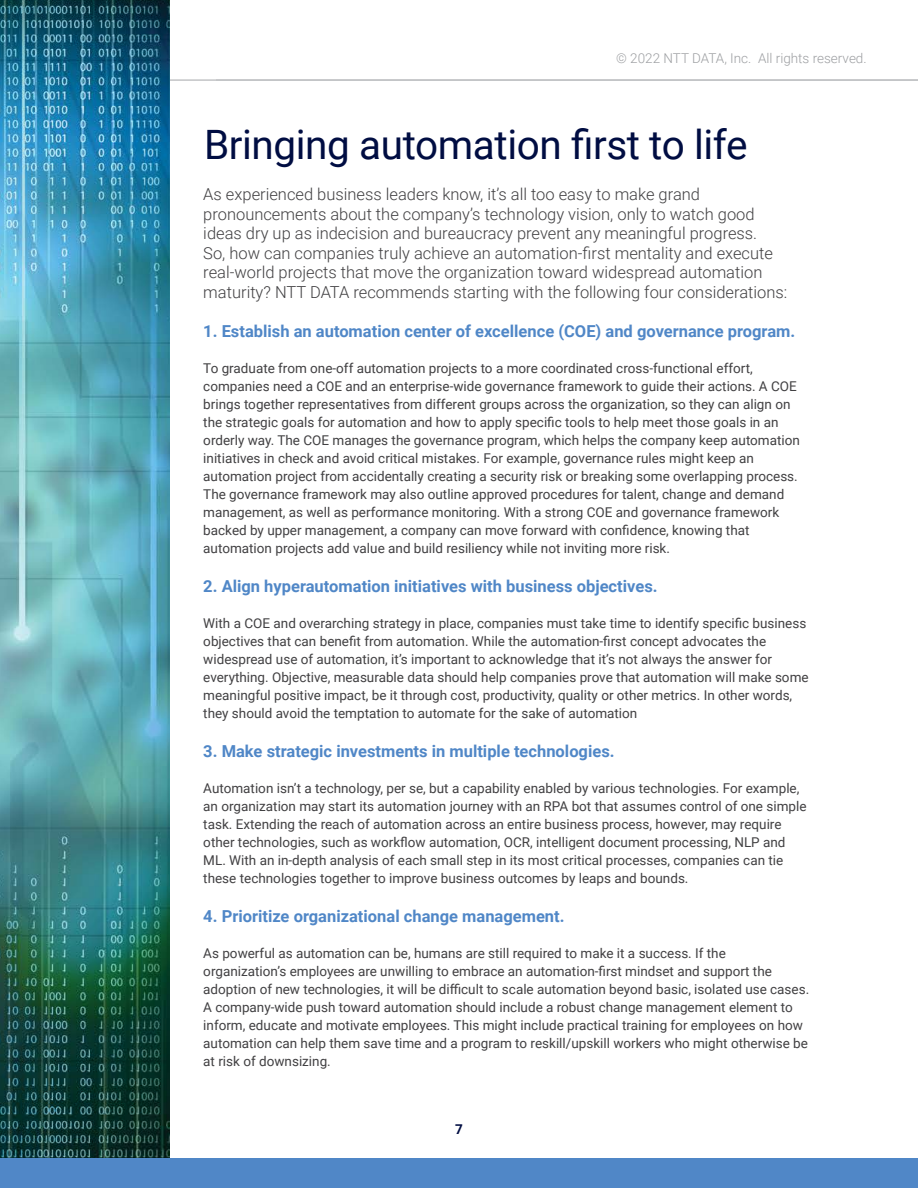
<style>
.page{position:relative;width:918px;height:1188px;background:#fff}
.page>*{position:absolute;margin:0;border:0;box-sizing:border-box;transform-origin:0 0}
.Body_Heading_1{font:40.5px "Roboto";letter-spacing:-.01em;color:#000d42}
.Body_Copy{font:300 16.5px/19.5px "Roboto";color:#414042}
.Body_Heading_3{font:700 16.5px "Roboto";color:#5087c7}
.Body_Copy-2{font:13.5px/18px "Roboto";color:#414042}
.t1{font:300 13.5px "Roboto";color:#9d9fa2}
.t2{font:700 13.5px "Roboto";color:#000d42}
</style>
<div class="page">
<hr style="left:2px;top:79px;width:916px;height:2px;background:#c2c4c6">
<div style="left:0;top:1158px;width:918px;height:30px;background:#5087c7"></div>
<img style="left:0;top:0;width:170px;height:1158px">
<p class="t1" style="left:616px;top:49px;width:252px">© 2022 NTT DATA, Inc. All rights reserved.</p>
<p class="Body_Heading_1" style="left:204px;top:116px;width:545px">Bringing automation first to life</p>
<p class="Body_Copy" style="left:203px;top:184px;width:586px">As experienced business leaders know, it’s all too easy to make grand pronouncements about the company’s technology vision, only to watch good ideas dry up as indecision and bureaucracy prevent any meaningful progress.<br>So, how can companies truly achieve an automation-first mentality and execute real-world projects that move the organization toward widespread automation maturity? NTT DATA recommends starting with the following four considerations:</p>
<p class="Body_Heading_3" style="left:203px;top:320px;width:593px">1. Establish an automation center of excellence (COE) and governance program.</p>
<p class="Body_Copy-2" style="left:203px;top:359px;width:598px">To graduate from one-off automation projects to a more coordinated cross-functional effort, companies need a COE and an enterprise-wide governance framework to guide their actions. A COE brings together representatives from different groups across the organization, so they can align on the strategic goals for automation and how to apply specific tools to help meet those goals in an orderly way. The COE manages the governance program, which helps the company keep automation initiatives in check and avoid critical mistakes. For example, governance rules might keep an automation project from accidentally creating a security risk or breaking some overlapping process.<br>The governance framework may also outline approved procedures for talent, change and demand management, as well as performance monitoring. With a strong COE and governance framework backed by upper management, a company can move forward with confidence, knowing that automation projects add value and build resiliency while not inviting more risk.</p>
<p class="Body_Heading_3" style="left:203px;top:575px;width:456px">2. Align hyperautomation initiatives with business objectives.</p>
<p class="Body_Copy-2" style="left:203px;top:614px;width:607px">With a COE and overarching strategy in place, companies must take time to identify specific business objectives that can benefit from automation. While the automation-first concept advocates the widespread use of automation, it’s important to acknowledge that it’s not always the answer for everything. Objective, measurable data should help companies prove that automation will make some meaningful positive impact, be it through cost, productivity, quality or other metrics. In other words, they should avoid the temptation to automate for the sake of automation</p>
<p class="Body_Heading_3" style="left:203px;top:740px;width:413px">3. Make strategic investments in multiple technologies.</p>
<p class="Body_Copy-2" style="left:203px;top:779px;width:605px">Automation isn’t a technology, per se, but a capability enabled by various technologies. For example, an organization may start its automation journey with an RPA bot that assumes control of one simple task. Extending the reach of automation across an entire business process, however, may require other technologies, such as workflow automation, OCR, intelligent document processing, NLP and ML. With an in-depth analysis of each small step in its most critical processes, companies can tie these technologies together to improve business outcomes by leaps and bounds.</p>
<p class="Body_Heading_3" style="left:203px;top:905px;width:363px">4. Prioritize organizational change management.</p>
<p class="Body_Copy-2" style="left:203px;top:944px;width:607px">As powerful as automation can be, humans are still required to make it a success. If the organization’s employees are unwilling to embrace an automation-first mindset and support the adoption of new technologies, it will be difficult to scale automation beyond basic, isolated use cases.<br>A company-wide push toward automation should include a robust change management element to inform, educate and motivate employees. This might include practical training for employees on how automation can help them save time and a program to reskill/upskill workers who might otherwise be at risk of downsizing.</p>
<p class="t2" style="left:455px;top:1120px;width:9px">7</p>
</div>
